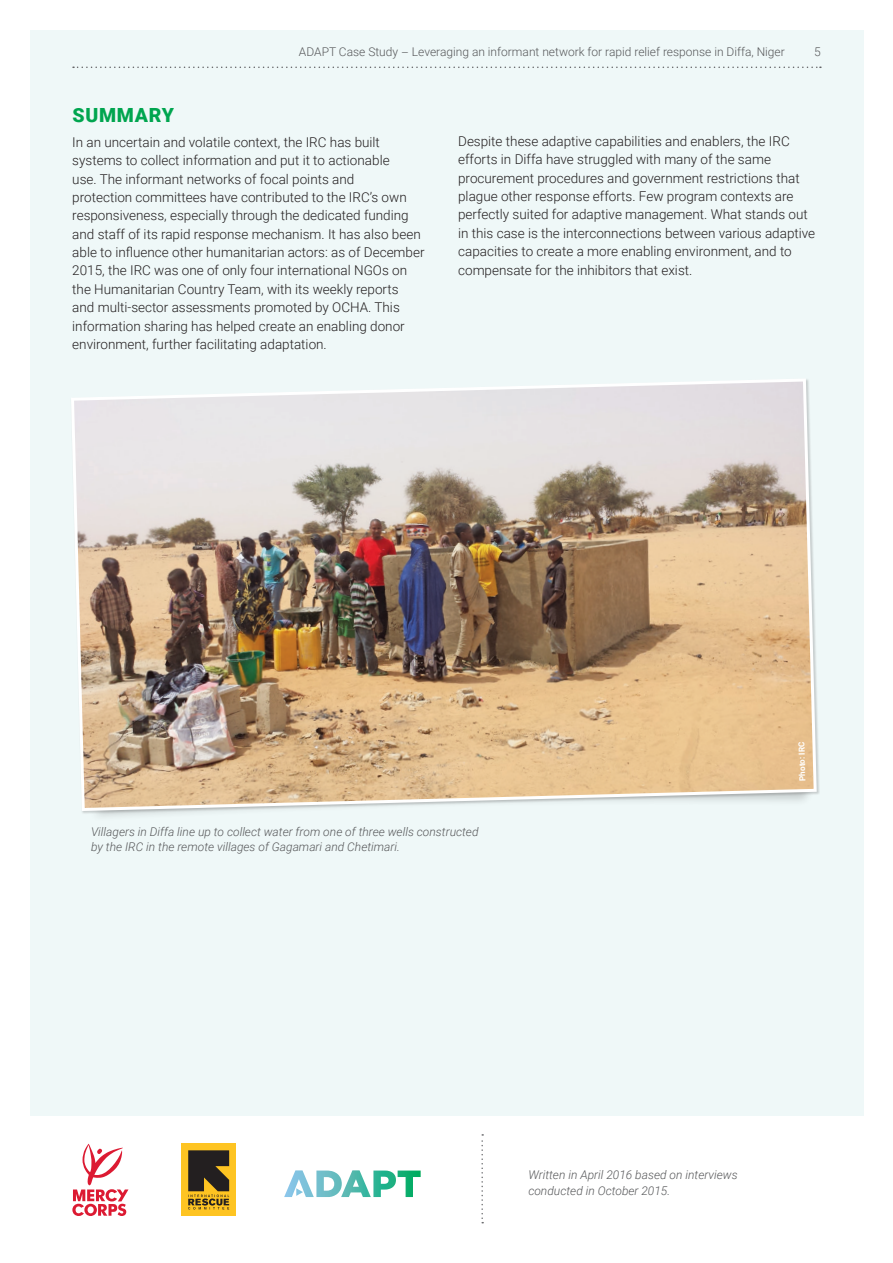
<style>
.page{position:relative;width:893px;height:1263px;background:#fff}
.page>*{position:absolute;margin:0;border:0;box-sizing:border-box;transform-origin:0 0}
.t1{font:900 19.5px "Roboto";letter-spacing:.035em;color:#00a54f}
.t2{font:300 13.5px/18.3px "Roboto";color:#231f20}
.t3{font:italic 300 12px/15.3px "Roboto";color:#57585a}
.t4{font:300 12px "Roboto";color:#57585a}
.t5{font:700 8.25px "Roboto";color:#fff}
</style>
<div class="page">
<div style="left:30px;top:30px;width:833px;height:1085px;background:#eff8f8"></div>
<svg style="left:481px;top:1134px;width:2px;height:89px"></svg>
<svg style="left:73px;top:67px;width:748px;height:1px"></svg>
<svg style="left:72px;top:1144px;width:56px;height:72px"></svg>
<svg style="left:316px;top:1170px;width:105px;height:27px"></svg>
<img style="left:284px;top:1170px;width:30px;height:27px">
<div style="left:182px;top:1144px;width:54px;height:72px;background:#fec422"></div>
<svg style="left:188px;top:1150px;width:41px;height:59px"></svg>
<img style="left:71px;top:379px;width:747px;height:433px">
<p class="t4" style="left:299px;top:43px;width:487px">ADAPT Case Study – Leveraging an informant network for rapid relief response in Diffa, Niger</p>
<p class="t4" style="left:814px;top:43px;width:8px">5</p>
<h1 class="t1" style="left:73px;top:101px;width:103px">SUMMARY</h1>
<p class="t2" style="left:72px;top:132px;width:354px">In an uncertain and volatile context, the IRC has built systems to collect information and put it to actionable<br>use. The informant networks of focal points and<br>protection committees have contributed to the IRC’s own responsiveness, especially through the dedicated funding and staff of its rapid response mechanism. It has also been able to influence other humanitarian actors: as of December 2015, the IRC was one of only four international NGOs on the Humanitarian Country Team, with its weekly reports<br>and multi-sector assessments promoted by OCHA. This information sharing has helped create an enabling donor environment, further facilitating adaptation.</p>
<p class="t2" style="left:458px;top:132px;width:359px">Despite these adaptive capabilities and enablers, the IRC efforts in Diffa have struggled with many of the same procurement procedures and government restrictions that plague other response efforts. Few program contexts are perfectly suited for adaptive management. What stands out in this case is the interconnections between various adaptive capacities to create a more enabling environment, and to compensate for the inhibitors that exist.</p>
<p class="t3" style="left:91px;top:823px;width:389px">Villagers in Diffa line up to collect water from one of three wells constructed by the IRC in the remote villages of Gagamari and Chetimari.</p>
<p class="t5" style="left:797px;top:781px;width:41px;rotate:-92deg">Photo: IRC</p>
<p class="t3" style="left:528px;top:1167px;width:211px">Written in April 2016 based on interviews conducted in October 2015.</p>
</div>
